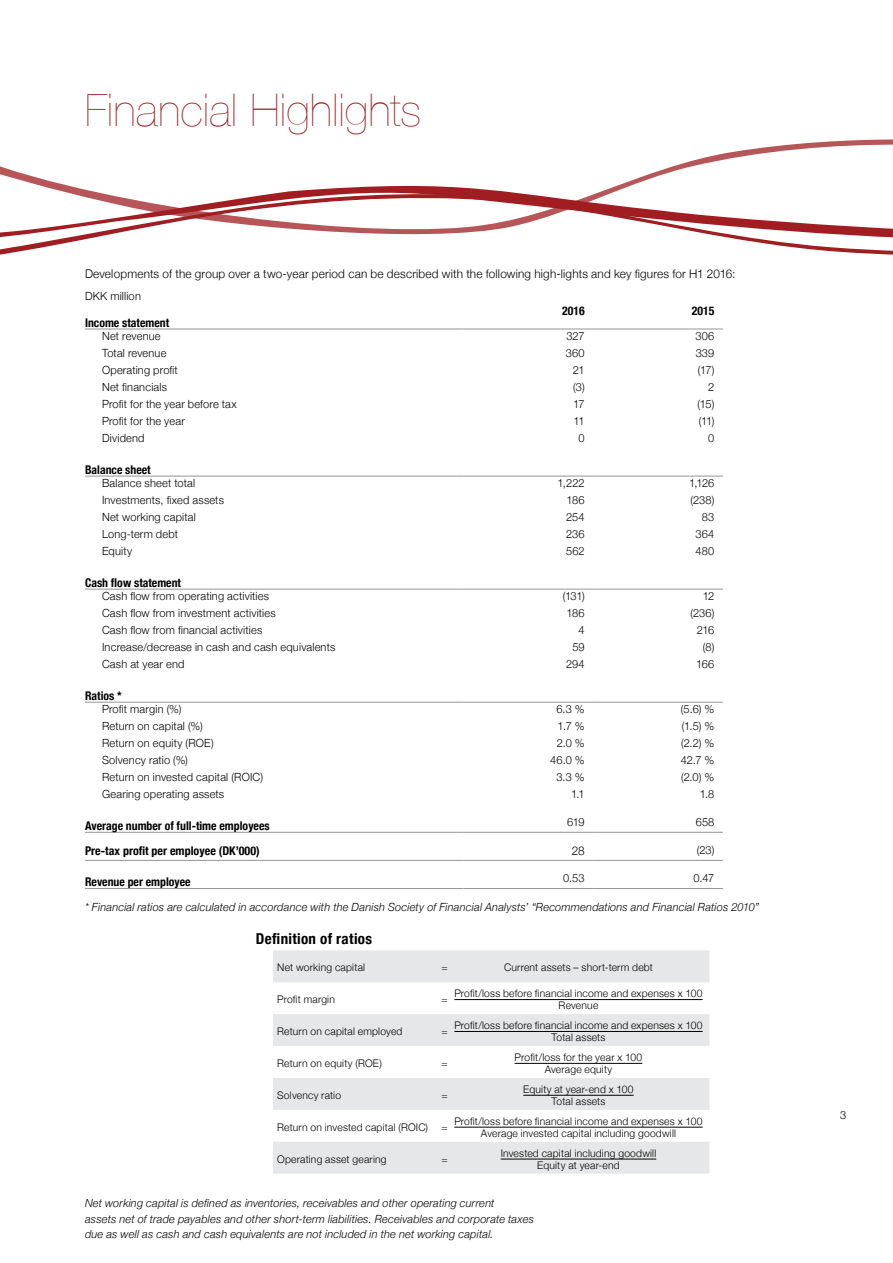
<style>
.page{position:relative;width:893px;height:1263px;background:#fff}
.page>*{position:absolute;margin:0;border:0;box-sizing:border-box;transform-origin:0 0}
.t1{font:200 45px "Helvetica Neue";letter-spacing:.005em;color:#a01e21}
.t2{font:700 condensed 15px "Helvetica Neue";letter-spacing:.02em;color:#000}
.t3{font:700 condensed 12px "Helvetica Neue";color:#000}
.t4{font:300 12px "Helvetica Neue";letter-spacing:.015em;color:#000}
.t5{font:300 11.25px "Helvetica Neue";letter-spacing:.015em;color:#000}
.t6{font:italic 300 11.25px/15.8px "Helvetica Neue";letter-spacing:.015em;color:#000}
.t7{font:300 10.5px/12px "Helvetica Neue";letter-spacing:.02em;color:#000;text-align:center}
</style>
<div class="page">
<svg style="left:0;top:244px;width:893px;height:11px"></svg>
<svg style="left:0;top:139px;width:893px;height:105px"></svg>
<hr style="left:85px;top:329px;width:378px;height:1px;background:#939598">
<hr style="left:463px;top:329px;width:130px;height:1px;background:#939598">
<hr style="left:593px;top:329px;width:130px;height:1px;background:#939598">
<hr style="left:85px;top:888px;width:378px;height:1px;background:#939598">
<hr style="left:85px;top:860px;width:378px;height:1px;background:#939598">
<hr style="left:85px;top:476px;width:378px;height:1px;background:#939598">
<hr style="left:463px;top:476px;width:130px;height:1px;background:#939598">
<hr style="left:593px;top:476px;width:130px;height:1px;background:#939598">
<hr style="left:85px;top:589px;width:378px;height:1px;background:#939598">
<hr style="left:463px;top:589px;width:130px;height:1px;background:#939598">
<hr style="left:593px;top:589px;width:130px;height:1px;background:#939598">
<hr style="left:85px;top:702px;width:378px;height:1px;background:#939598">
<hr style="left:463px;top:702px;width:130px;height:1px;background:#939598">
<hr style="left:593px;top:702px;width:130px;height:1px;background:#939598">
<hr style="left:85px;top:832px;width:378px;height:1px;background:#939598">
<hr style="left:463px;top:832px;width:130px;height:1px;background:#939598">
<hr style="left:593px;top:832px;width:130px;height:1px;background:#939598">
<hr style="left:463px;top:860px;width:130px;height:1px;background:#939598">
<hr style="left:593px;top:860px;width:130px;height:1px;background:#939598">
<hr style="left:463px;top:888px;width:130px;height:1px;background:#939598">
<hr style="left:593px;top:888px;width:130px;height:1px;background:#939598">
<svg style="left:273px;top:950px;width:436px;height:224px;fill:#e6e7e8"></svg>
<hr style="left:454px;top:999px;width:249px;height:1px;background:#000">
<hr style="left:454px;top:1031px;width:249px;height:1px;background:#000">
<hr style="left:515px;top:1063px;width:127px;height:1px;background:#000">
<hr style="left:523px;top:1095px;width:111px;height:1px;background:#000">
<hr style="left:454px;top:1127px;width:249px;height:1px;background:#000">
<hr style="left:501px;top:1159px;width:155px;height:1px;background:#000">
<h1 class="t1" style="left:85px;top:75px;width:338px">Financial Highlights</h1>
<p class="t4" style="left:85px;top:264px;width:652px">Developments of the group over a two-year period can be described with the following high-lights and key figures for H1 2016:</p>
<p class="t5" style="left:85px;top:287px;width:57px">DKK million</p>
<p class="t3" style="left:562px;top:301px;width:24px">2016</p>
<p class="t3" style="left:692px;top:301px;width:24px">2015</p>
<p class="t3" style="left:85px;top:312px;width:86px">Income statement</p>
<p class="t5" style="left:102px;top:327px;width:60px">Net revenue</p>
<p class="t5" style="left:566px;top:327px;width:20px">327</p>
<p class="t5" style="left:695px;top:327px;width:20px">306</p>
<p class="t5" style="left:102px;top:344px;width:66px">Total revenue</p>
<p class="t5" style="left:566px;top:344px;width:20px">360</p>
<p class="t5" style="left:696px;top:344px;width:20px">339</p>
<p class="t5" style="left:102px;top:361px;width:77px">Operating profit</p>
<p class="t5" style="left:573px;top:361px;width:13px">21</p>
<p class="t5" style="left:698px;top:361px;width:18px">(17)</p>
<p class="t5" style="left:102px;top:378px;width:67px">Net financials</p>
<p class="t5" style="left:573px;top:378px;width:13px">(3)</p>
<p class="t5" style="left:708px;top:378px;width:8px">2</p>
<p class="t5" style="left:102px;top:395px;width:136px">Profit for the year before tax</p>
<p class="t5" style="left:573px;top:395px;width:13px">17</p>
<p class="t5" style="left:698px;top:395px;width:18px">(15)</p>
<p class="t5" style="left:102px;top:412px;width:84px">Profit for the year</p>
<p class="t5" style="left:573px;top:412px;width:13px">11</p>
<p class="t5" style="left:699px;top:412px;width:17px">(11)</p>
<p class="t5" style="left:102px;top:429px;width:44px">Dividend</p>
<p class="t5" style="left:578px;top:429px;width:8px">0</p>
<p class="t5" style="left:708px;top:429px;width:8px">0</p>
<p class="t3" style="left:85px;top:459px;width:67px">Balance sheet</p>
<p class="t5" style="left:102px;top:474px;width:95px">Balance sheet total</p>
<p class="t5" style="left:557px;top:474px;width:29px">1,222</p>
<p class="t5" style="left:689px;top:474px;width:27px">1,126</p>
<p class="t5" style="left:102px;top:491px;width:123px">Investments, fixed assets</p>
<p class="t5" style="left:567px;top:491px;width:20px">186</p>
<p class="t5" style="left:691px;top:491px;width:25px">(238)</p>
<p class="t5" style="left:102px;top:508px;width:95px">Net working capital</p>
<p class="t5" style="left:566px;top:508px;width:20px">254</p>
<p class="t5" style="left:702px;top:508px;width:14px">83</p>
<p class="t5" style="left:102px;top:525px;width:78px">Long-term debt</p>
<p class="t5" style="left:566px;top:525px;width:20px">236</p>
<p class="t5" style="left:696px;top:525px;width:20px">364</p>
<p class="t5" style="left:102px;top:542px;width:32px">Equity</p>
<p class="t5" style="left:566px;top:542px;width:20px">562</p>
<p class="t5" style="left:696px;top:542px;width:20px">480</p>
<p class="t3" style="left:85px;top:572px;width:98px">Cash flow statement</p>
<p class="t5" style="left:102px;top:587px;width:169px">Cash flow from operating activities</p>
<p class="t5" style="left:563px;top:587px;width:24px">(131)</p>
<p class="t5" style="left:703px;top:587px;width:13px">12</p>
<p class="t5" style="left:102px;top:604px;width:175px">Cash flow from investment activities</p>
<p class="t5" style="left:567px;top:604px;width:20px">186</p>
<p class="t5" style="left:690px;top:604px;width:25px">(236)</p>
<p class="t5" style="left:102px;top:621px;width:162px">Cash flow from financial activities</p>
<p class="t5" style="left:579px;top:621px;width:8px">4</p>
<p class="t5" style="left:697px;top:621px;width:19px">216</p>
<p class="t5" style="left:102px;top:638px;width:235px">Increase/decrease in cash and cash equivalents</p>
<p class="t5" style="left:572px;top:638px;width:14px">59</p>
<p class="t5" style="left:703px;top:638px;width:13px">(8)</p>
<p class="t5" style="left:102px;top:655px;width:84px">Cash at year end</p>
<p class="t5" style="left:566px;top:655px;width:20px">294</p>
<p class="t5" style="left:696px;top:655px;width:20px">166</p>
<p class="t3" style="left:85px;top:685px;width:38px">Ratios *</p>
<p class="t5" style="left:102px;top:700px;width:81px">Profit margin (%)</p>
<p class="t5" style="left:556px;top:700px;width:30px">6.3 %</p>
<p class="t5" style="left:681px;top:700px;width:35px">(5.6) %</p>
<p class="t5" style="left:102px;top:717px;width:102px">Return on capital (%)</p>
<p class="t5" style="left:558px;top:717px;width:29px">1.7 %</p>
<p class="t5" style="left:682px;top:717px;width:34px">(1.5) %</p>
<p class="t5" style="left:102px;top:734px;width:113px">Return on equity (ROE)</p>
<p class="t5" style="left:557px;top:734px;width:29px">2.0 %</p>
<p class="t5" style="left:681px;top:734px;width:35px">(2.2) %</p>
<p class="t5" style="left:102px;top:751px;width:87px">Solvency ratio (%)</p>
<p class="t5" style="left:550px;top:751px;width:36px">46.0 %</p>
<p class="t5" style="left:681px;top:751px;width:35px">42.7 %</p>
<p class="t5" style="left:102px;top:768px;width:163px">Return on invested capital (ROIC)</p>
<p class="t5" style="left:556px;top:768px;width:30px">3.3 %</p>
<p class="t5" style="left:681px;top:768px;width:35px">(2.0) %</p>
<p class="t5" style="left:102px;top:785px;width:124px">Gearing operating assets</p>
<p class="t5" style="left:571px;top:785px;width:15px">1.1</p>
<p class="t5" style="left:700px;top:785px;width:16px">1.8</p>
<p class="t3" style="left:85px;top:815px;width:186px">Average number of full-time employees</p>
<p class="t5" style="left:567px;top:813px;width:19px">619</p>
<p class="t5" style="left:696px;top:813px;width:20px">658</p>
<p class="t3" style="left:85px;top:841px;width:176px">Pre-tax profit per employee (DK’000)</p>
<p class="t4" style="left:572px;top:841px;width:14px">28</p>
<p class="t5" style="left:697px;top:841px;width:19px">(23)</p>
<p class="t3" style="left:85px;top:872px;width:107px">Revenue per employee</p>
<p class="t5" style="left:563px;top:869px;width:23px">0.53</p>
<p class="t5" style="left:694px;top:869px;width:22px">0.47</p>
<p class="t6" style="left:85px;top:898px;width:676px">* Financial ratios are calculated in accordance with the Danish Society of Financial Analysts’ “Recommendations and Financial Ratios 2010”</p>
<h2 class="t2" style="left:256px;top:926px;width:118px">Definition of ratios</h2>
<p class="t7" style="left:277px;top:961px;width:89px">Net working capital</p>
<p class="t7" style="left:441px;top:961px;width:8px">=</p>
<p class="t7" style="left:504px;top:961px;width:150px">Current assets – short-term debt</p>
<p class="t7" style="left:277px;top:993px;width:59px">Profit margin</p>
<p class="t7" style="left:441px;top:993px;width:8px">=</p>
<p class="t7" style="left:454px;top:987px;width:250px">Profit/loss before financial income and expenses x 100<br>Revenue</p>
<p class="t7" style="left:277px;top:1025px;width:127px">Return on capital employed</p>
<p class="t7" style="left:441px;top:1025px;width:8px">=</p>
<p class="t7" style="left:454px;top:1019px;width:250px">Profit/loss before financial income and expenses x 100<br>Total assets</p>
<p class="t7" style="left:277px;top:1057px;width:106px">Return on equity (ROE)</p>
<p class="t7" style="left:441px;top:1057px;width:8px">=</p>
<p class="t7" style="left:515px;top:1051px;width:129px">Profit/loss for the year x 100<br>Average equity</p>
<p class="t7" style="left:277px;top:1089px;width:65px">Solvency ratio</p>
<p class="t7" style="left:441px;top:1089px;width:8px">=</p>
<p class="t7" style="left:523px;top:1083px;width:112px">Equity at year-end x 100<br>Total assets</p>
<p class="t7" style="left:277px;top:1120px;width:152px">Return on invested capital (ROIC)</p>
<p class="t7" style="left:441px;top:1120px;width:8px">=</p>
<p class="t7" style="left:454px;top:1114px;width:250px">Profit/loss before financial income and expenses x 100<br>Average invested capital including goodwill</p>
<p class="t7" style="left:277px;top:1152px;width:111px">Operating asset gearing</p>
<p class="t7" style="left:441px;top:1152px;width:8px">=</p>
<p class="t7" style="left:501px;top:1146px;width:157px">Invested capital including goodwill<br>Equity at year-end</p>
<p class="t6" style="left:85px;top:1194px;width:450px">Net working capital is defined as inventories, receivables and other operating current<br>assets net of trade payables and other short-term liabilities. Receivables and corporate taxes due as well as cash and cash equivalents are not included in the net working capital.</p>
<p class="t5" style="left:840px;top:1105px;width:8px">3</p>
</div>
